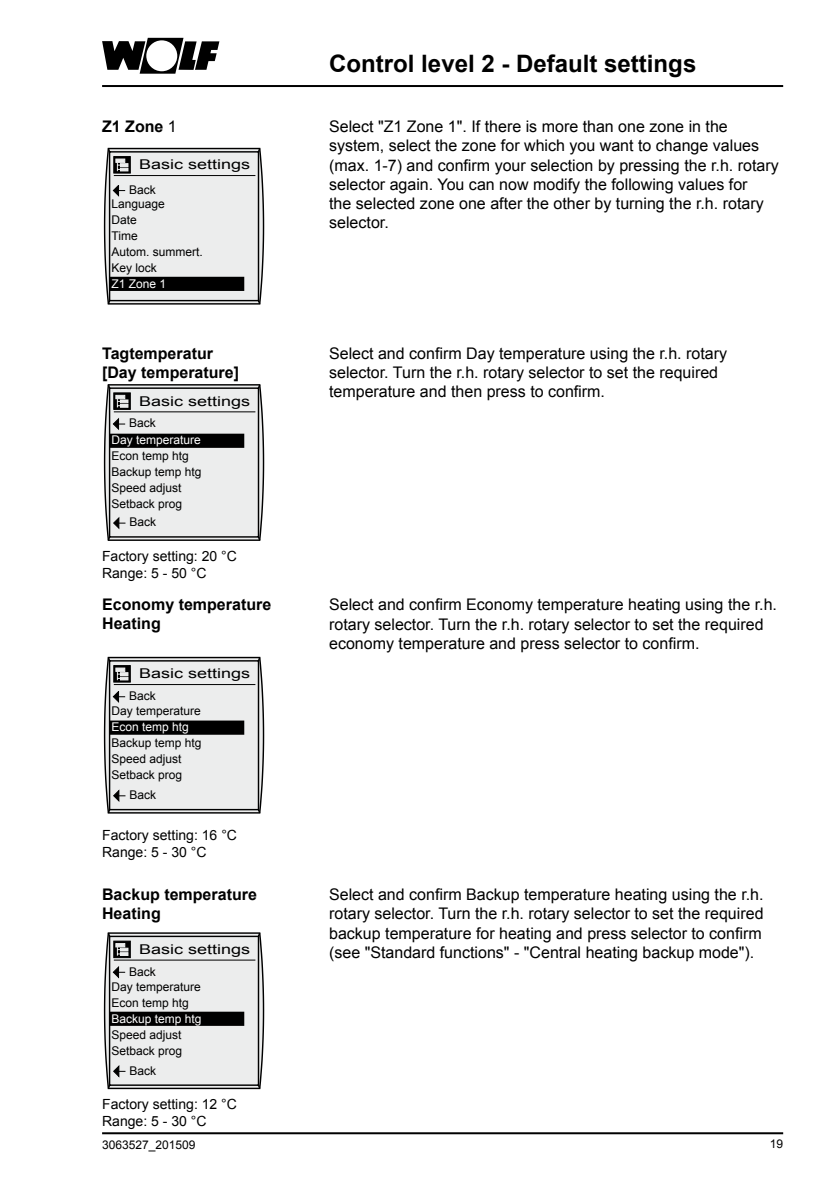
<style>
.page{position:relative;width:840px;height:1191px;background:#fff}
.page>*{position:absolute;margin:0;border:0;box-sizing:border-box;transform-origin:0 0}
.t1{font:700 24px "Arial";color:#000}
.t2{font:16px/19.2px "Arial";color:#000}
.t3{font:700 16px/19.2px "Arial";color:#000}
.t4{font:14px/16.8px "Arial";color:#000}
.t5{font:13.6px "Arial";color:#000;scale:1.33 1}
.t6{font:12px/16px "Arial";color:#000}
.t7{font:12px "Arial";color:#fff}
.s1{font-weight:400}
</style>
<div class="page">
<hr style="left:102px;top:85px;width:680px;height:2px;background:#000">
<hr style="left:102px;top:1132px;width:680px;height:2px;background:#000">
<svg style="left:102px;top:38px;width:117px;height:36px"></svg>
<svg style="left:103px;top:147px;width:161px;height:158px;background:#d6d7d7"></svg>
<div style="left:111px;top:278px;width:132px;height:12px;background:#000"></div>
<div style="left:110px;top:277px;width:134px;height:14px;border:2px solid #000"></div>
<svg style="left:103px;top:384px;width:161px;height:157px;background:#c6c7c7"></svg>
<svg style="left:103px;top:656px;width:161px;height:158px;background:#c6c7c7"></svg>
<svg style="left:103px;top:932px;width:161px;height:158px;background:#c6c7c7"></svg>
<p class="t3" style="left:102px;top:117px;width:76px">Z1 Zone <span class="s1">1</span></p>
<p class="t5" style="left:139px;top:156px;width:85px">Basic settings</p>
<p class="t6" style="left:111px;top:183px;width:55px;line-height:14px;text-indent:18px">Back<br>Language</p>
<p class="t6" style="left:111px;top:212px;width:93px">Date<br>Time<br>Autom. summert.<br>Key lock</p>
<p class="t7" style="left:111px;top:276px;width:56px">Z1 Zone 1</p>
<p class="t3" style="left:102px;top:344px;width:138px">Tagtemperatur [Day temperature]</p>
<p class="t5" style="left:139px;top:392px;width:85px">Basic settings</p>
<p class="t6" style="left:129px;top:415px;width:28px">Back</p>
<p class="t7" style="left:111px;top:432px;width:91px">Day temperature</p>
<p class="t6" style="left:111px;top:448px;width:92px">Econ temp htg<br>Backup temp htg<br>Speed adjust<br>Setback prog</p>
<p class="t6" style="left:129px;top:514px;width:28px">Back</p>
<h1 class="t1" style="left:329px;top:48px;width:368px">Control level 2 - Default settings</h1>
<p class="t2" style="left:329px;top:117px;width:451px">Select "Z1 Zone 1". If there is more than one zone in the system, select the zone for which you want to change values (max. 1-7) and confirm your selection by pressing the r.h. rotary selector again. You can now modify the following values for<br>the selected zone one after the other by turning the r.h. rotary selector.</p>
<p class="t2" style="left:329px;top:343px;width:399px">Select and confirm Day temperature using the r.h. rotary selector. Turn the r.h. rotary selector to set the required temperature and then press to confirm.</p>
<p class="t4" style="left:102px;top:547px;width:136px">Factory setting: 20 °C<br>Range: 5 - 50 °C</p>
<p class="t3" style="left:102px;top:595px;width:170px">Economy temperature<br>Heating</p>
<p class="t2" style="left:329px;top:595px;width:449px">Select and confirm Economy temperature heating using the r.h. rotary selector. Turn the r.h. rotary selector to set the required economy temperature and press selector to confirm.</p>
<p class="t5" style="left:139px;top:664px;width:85px">Basic settings</p>
<p class="t6" style="left:111px;top:688px;width:91px;line-height:15.4px;text-indent:18px">Back<br>Day temperature</p>
<p class="t7" style="left:111px;top:719px;width:79px">Econ temp htg</p>
<p class="t6" style="left:111px;top:735px;width:92px">Backup temp htg<br>Speed adjust<br>Setback prog</p>
<p class="t6" style="left:129px;top:787px;width:28px">Back</p>
<p class="t4" style="left:102px;top:826px;width:136px">Factory setting: 16 °C<br>Range: 5 - 30 °C</p>
<p class="t3" style="left:102px;top:885px;width:156px">Backup temperature<br>Heating</p>
<p class="t2" style="left:329px;top:885px;width:436px;text-align:justify">Select and confirm Backup temperature heating using the r.h. rotary selector. Turn the r.h. rotary selector to set the required backup temperature for heating and press selector to confirm (see "Standard functions" - "Central heating backup mode").</p>
<p class="t5" style="left:139px;top:940px;width:85px">Basic settings</p>
<p class="t6" style="left:111px;top:963px;width:91px;text-indent:18px">Back<br>Day temperature<br>Econ temp htg</p>
<p class="t7" style="left:111px;top:1011px;width:92px">Backup temp htg</p>
<p class="t6" style="left:111px;top:1027px;width:72px">Speed adjust<br>Setback prog</p>
<p class="t6" style="left:129px;top:1062px;width:28px">Back</p>
<p class="t4" style="left:102px;top:1095px;width:136px">Factory setting: 12 °C<br>Range: 5 - 30 °C</p>
<p class="t6" style="left:102px;top:1136px;width:95px">3063527_201509</p>
<p class="t6" style="left:769px;top:1136px;width:15px">19</p>
</div>
